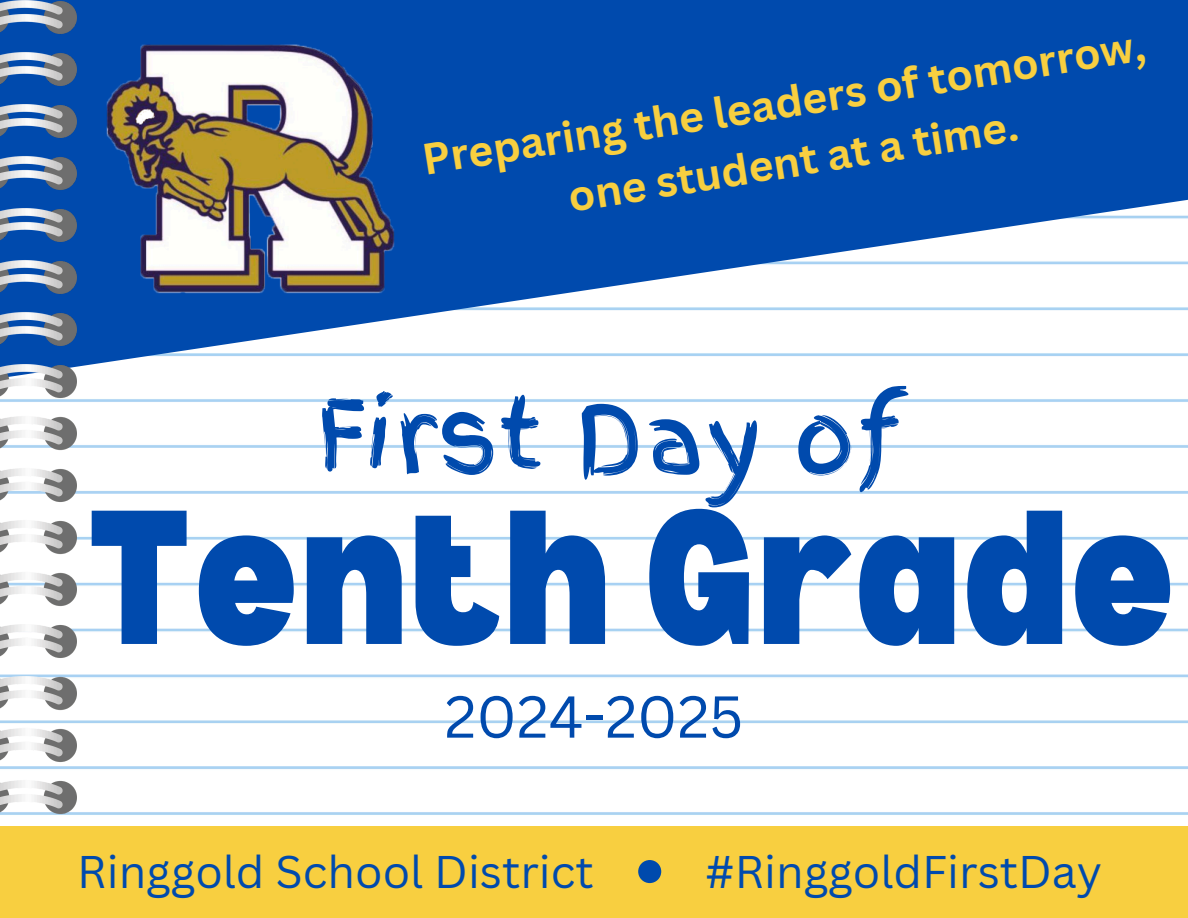
<style>
.page{position:relative;width:1188px;height:918px;background:#fff}
.page>*{position:absolute;margin:0;border:0;box-sizing:border-box;transform-origin:0 0}
.t1{font:900 semi-condensed 186.6px "Bernoru";color:#004aad}
.t2{font:94.05px "Finger Paint";color:#004aad}
.t3{font:57.75px "Canva Sans";color:#004aad}
.t4{font:44.55px "Canva Sans";color:#004aad}
.t5{font:700 42.75px/59.6px "Canva Sans";color:#f8cf40;text-align:center}
</style>
<div class="page">
<svg style="left:77px;top:0;width:1111px;height:402px;fill:#004aad"></svg>
<img style="left:0;top:0;width:77px;height:815px">
<div style="left:0;top:826px;width:1188px;height:92px;background:#f8cf40"></div>
<img style="left:27px;top:33px;width:489px;height:274px">
<div style="left:638px;top:860px;width:23px;height:23px;background:#004aad;border-radius:50%"></div>
<p class="t5" style="left:418px;top:129px;width:733px;rotate:-9deg">Preparing the leaders of tomorrow, one student at a time.</p>
<p class="t2" style="left:316px;top:369px;width:589px">First Day of</p>
<h2 class="t1" style="left:85px;top:471px;width:1092px">Tenth Grade</h2>
<h1 class="t3" style="left:445px;top:676px;width:300px">2024-2025</h1>
<h3 class="t4" style="left:77px;top:841px;width:518px">Ringgold School District</h3>
<p class="t4" style="left:705px;top:841px;width:398px">#RinggoldFirstDay</p>
</div>
